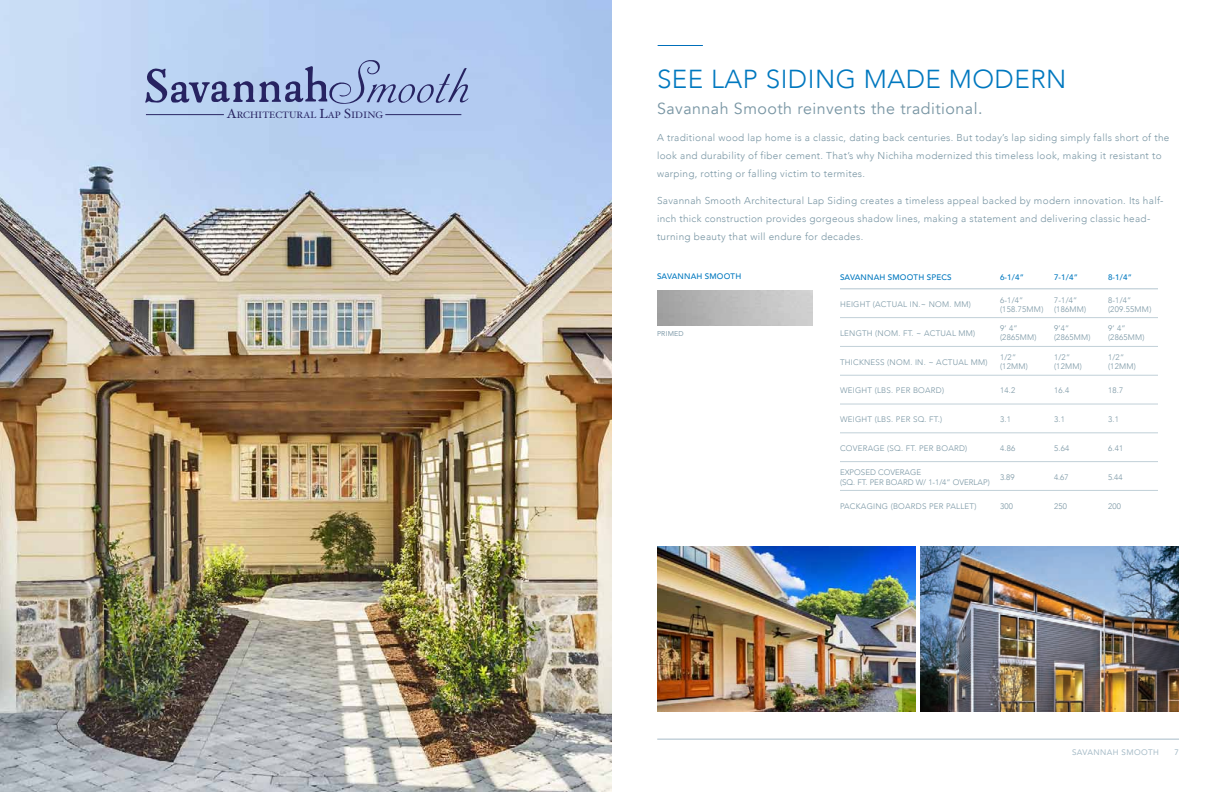
<style>
.page{position:relative;width:1224px;height:792px;background:#fff}
.page>*{position:absolute;margin:0;border:0;box-sizing:border-box;transform-origin:0 0}
.t1{font:300 26px "Avenir";letter-spacing:.02em;color:#0078bf}
.t2{font:16px "Avenir";letter-spacing:.03em;color:#7895a3}
.t3{font:300 10px/18px "Avenir";letter-spacing:.03em;color:#7895a3}
.t4{font:9.2px "Hoefler Text";color:#272361}
.Table_Row_Small{font:300 8px/9px "Avenir";letter-spacing:.03em;color:#7895a3}
.Table_Header_Row{font:500 8px "Avenir";letter-spacing:.02em;color:#0078bf}
.Table_Row_Small-2{font:300 8px "Avenir";color:#7895a3}
.t5{font:8px "Avenir";color:#a6bbc7}
.t6{font:7px "Avenir";letter-spacing:.025em;color:#839dab}
.s1{font-size:13.2px}
</style>
<div class="page">
<hr style="left:657px;top:739px;width:522px;height:1px;background:#a6bbc7">
<img style="left:0;top:0;width:612px;height:792px">
<hr style="left:385px;top:114px;width:76px;height:1px;background:#272361">
<hr style="left:146px;top:114px;width:78px;height:1px;background:#272361">
<svg style="left:145px;top:60px;width:324px;height:44px;background:#9baed6"></svg>
<hr style="left:658px;top:45px;width:45px;height:1px;background:#006fba">
<hr style="left:840px;top:317px;width:156px;height:1px;background:#c1d0d8">
<hr style="left:996px;top:317px;width:54px;height:1px;background:#c1d0d8">
<hr style="left:1050px;top:317px;width:54px;height:1px;background:#c1d0d8">
<hr style="left:1104px;top:317px;width:54px;height:1px;background:#c1d0d8">
<hr style="left:840px;top:346px;width:156px;height:1px;background:#c1d0d8">
<hr style="left:996px;top:346px;width:54px;height:1px;background:#c1d0d8">
<hr style="left:1050px;top:346px;width:54px;height:1px;background:#c1d0d8">
<hr style="left:1104px;top:346px;width:54px;height:1px;background:#c1d0d8">
<hr style="left:840px;top:375px;width:156px;height:1px;background:#c1d0d8">
<hr style="left:996px;top:375px;width:54px;height:1px;background:#c1d0d8">
<hr style="left:1050px;top:375px;width:54px;height:1px;background:#c1d0d8">
<hr style="left:1104px;top:375px;width:54px;height:1px;background:#c1d0d8">
<hr style="left:840px;top:404px;width:156px;height:1px;background:#c1d0d8">
<hr style="left:996px;top:404px;width:54px;height:1px;background:#c1d0d8">
<hr style="left:1050px;top:404px;width:54px;height:1px;background:#c1d0d8">
<hr style="left:1104px;top:404px;width:54px;height:1px;background:#c1d0d8">
<hr style="left:840px;top:433px;width:156px;height:1px;background:#c1d0d8">
<hr style="left:996px;top:433px;width:54px;height:1px;background:#c1d0d8">
<hr style="left:1050px;top:433px;width:54px;height:1px;background:#c1d0d8">
<hr style="left:1104px;top:433px;width:54px;height:1px;background:#c1d0d8">
<hr style="left:840px;top:461px;width:156px;height:1px;background:#c1d0d8">
<hr style="left:996px;top:461px;width:54px;height:1px;background:#c1d0d8">
<hr style="left:1050px;top:461px;width:54px;height:1px;background:#c1d0d8">
<hr style="left:1104px;top:461px;width:54px;height:1px;background:#c1d0d8">
<hr style="left:840px;top:490px;width:156px;height:1px;background:#c1d0d8">
<hr style="left:996px;top:490px;width:54px;height:1px;background:#c1d0d8">
<hr style="left:1050px;top:490px;width:54px;height:1px;background:#c1d0d8">
<hr style="left:1104px;top:490px;width:54px;height:1px;background:#c1d0d8">
<hr style="left:840px;top:289px;width:156px;height:1px;background:#b3c5cf">
<hr style="left:996px;top:289px;width:54px;height:1px;background:#b3c5cf">
<hr style="left:1050px;top:289px;width:54px;height:1px;background:#b3c5cf">
<hr style="left:1104px;top:289px;width:54px;height:1px;background:#b3c5cf">
<img style="left:921px;top:546px;width:258px;height:166px">
<img style="left:657px;top:546px;width:258px;height:166px">
<p class="t4" style="left:227px;top:110px;width:158px"><span class="s1">A</span>RCHITECTURAL <span class="s1">L</span>AP <span class="s1">S</span>IDING</p>
<p class="t1" style="left:657px;top:64px;width:411px">SEE LAP SIDING MADE MODERN</p>
<p class="t2" style="left:657px;top:99px;width:327px">Savannah Smooth reinvents the traditional.</p>
<p class="t3" style="left:657px;top:129px;width:514px">A traditional wood lap home is a classic, dating back centuries. But today’s lap siding simply falls short of the look and durability of fiber cement. That’s why Nichiha modernized this timeless look, making it resistant to warping, rotting or falling victim to termites.</p>
<p class="t3" style="left:657px;top:192px;width:508px">Savannah Smooth Architectural Lap Siding creates a timeless appeal backed by modern innovation. Its half&shy;inch thick construction provides gorgeous shadow lines, making a statement and delivering classic head&shy;turning beauty that will endure for decades.</p>
<p class="Table_Header_Row" style="left:657px;top:270px;width:86px">SAVANNAH SMOOTH</p>
<p class="Table_Header_Row" style="left:840px;top:270px;width:113px">SAVANNAH SMOOTH SPECS</p>
<p class="Table_Header_Row" style="left:1000px;top:270px;width:25px">6-1/4”</p>
<p class="Table_Header_Row" style="left:1054px;top:270px;width:25px">7-1/4”</p>
<p class="Table_Header_Row" style="left:1108px;top:270px;width:25px">8-1/4”</p>
<p class="Table_Row_Small" style="left:840px;top:300px;width:132px">HEIGHT (ACTUAL IN.~ NOM. MM)</p>
<p class="Table_Row_Small" style="left:1000px;top:295px;width:25px">6-1/4”</p>
<p class="Table_Row_Small" style="left:1000px;top:304px;width:45px">(158.75MM)</p>
<p class="Table_Row_Small" style="left:1054px;top:295px;width:25px">7-1/4”</p>
<p class="Table_Row_Small" style="left:1054px;top:304px;width:34px">(186MM)</p>
<p class="Table_Row_Small" style="left:1108px;top:295px;width:25px">8-1/4”</p>
<p class="Table_Row_Small" style="left:1108px;top:304px;width:45px">(209.55MM)</p>
<p class="t6" style="left:657px;top:328px;width:28px">PRIMED</p>
<p class="Table_Row_Small" style="left:840px;top:329px;width:137px">LENGTH (NOM. FT. ~ ACTUAL MM)</p>
<p class="Table_Row_Small" style="left:1000px;top:324px;width:38px">9’ 4” (2865MM)</p>
<p class="Table_Row_Small" style="left:1054px;top:324px;width:38px">9’4” (2865MM)</p>
<p class="Table_Row_Small" style="left:1108px;top:324px;width:38px">9’ 4” (2865MM)</p>
<p class="Table_Row_Small" style="left:840px;top:357px;width:149px">THICKNESS (NOM. IN. ~ ACTUAL MM)</p>
<p class="Table_Row_Small" style="left:1000px;top:353px;width:29px">1/2” (12MM)</p>
<p class="Table_Row_Small" style="left:1054px;top:353px;width:29px">1/2” (12MM)</p>
<p class="Table_Row_Small" style="left:1108px;top:353px;width:29px">1/2” (12MM)</p>
<p class="Table_Row_Small" style="left:840px;top:386px;width:106px">WEIGHT (LBS. PER BOARD)</p>
<p class="Table_Row_Small" style="left:1000px;top:386px;width:17px">14.2</p>
<p class="Table_Row_Small" style="left:1054px;top:386px;width:17px">16.4</p>
<p class="Table_Row_Small" style="left:1108px;top:386px;width:17px">18.7</p>
<p class="Table_Row_Small" style="left:840px;top:415px;width:104px">WEIGHT (LBS. PER SQ. FT.)</p>
<p class="Table_Row_Small" style="left:1000px;top:415px;width:12px">3.1</p>
<p class="Table_Row_Small" style="left:1054px;top:415px;width:12px">3.1</p>
<p class="Table_Row_Small" style="left:1108px;top:415px;width:12px">3.1</p>
<p class="Table_Row_Small" style="left:840px;top:444px;width:129px">COVERAGE (SQ. FT. PER BOARD)</p>
<p class="Table_Row_Small" style="left:1000px;top:444px;width:17px">4.86</p>
<p class="Table_Row_Small" style="left:1054px;top:444px;width:17px">5.64</p>
<p class="Table_Row_Small" style="left:1108px;top:444px;width:17px">6.41</p>
<p class="Table_Row_Small-2" style="left:840px;top:467px;width:83px">EXPOSED COVERAGE</p>
<p class="Table_Row_Small-2" style="left:840px;top:477px;width:151px">(SQ. FT. PER BOARD W/ 1-1/4” OVERLAP)</p>
<p class="Table_Row_Small" style="left:1000px;top:473px;width:16px">3.89</p>
<p class="Table_Row_Small" style="left:1054px;top:473px;width:16px">4.67</p>
<p class="Table_Row_Small" style="left:1108px;top:473px;width:16px">5.44</p>
<p class="Table_Row_Small" style="left:840px;top:501px;width:138px">PACKAGING (BOARDS PER PALLET)</p>
<p class="Table_Row_Small" style="left:1000px;top:501px;width:14px">300</p>
<p class="Table_Row_Small" style="left:1054px;top:501px;width:14px">250</p>
<p class="Table_Row_Small" style="left:1108px;top:501px;width:14px">200</p>
<p class="t5" style="left:1072px;top:746px;width:23px">SAVANNAH</p>
<p class="t5" style="left:1122px;top:746px;width:13px">SMOOTH</p>
<p class="t5" style="left:1175px;top:746px;width:6px">7</p>
</div>
